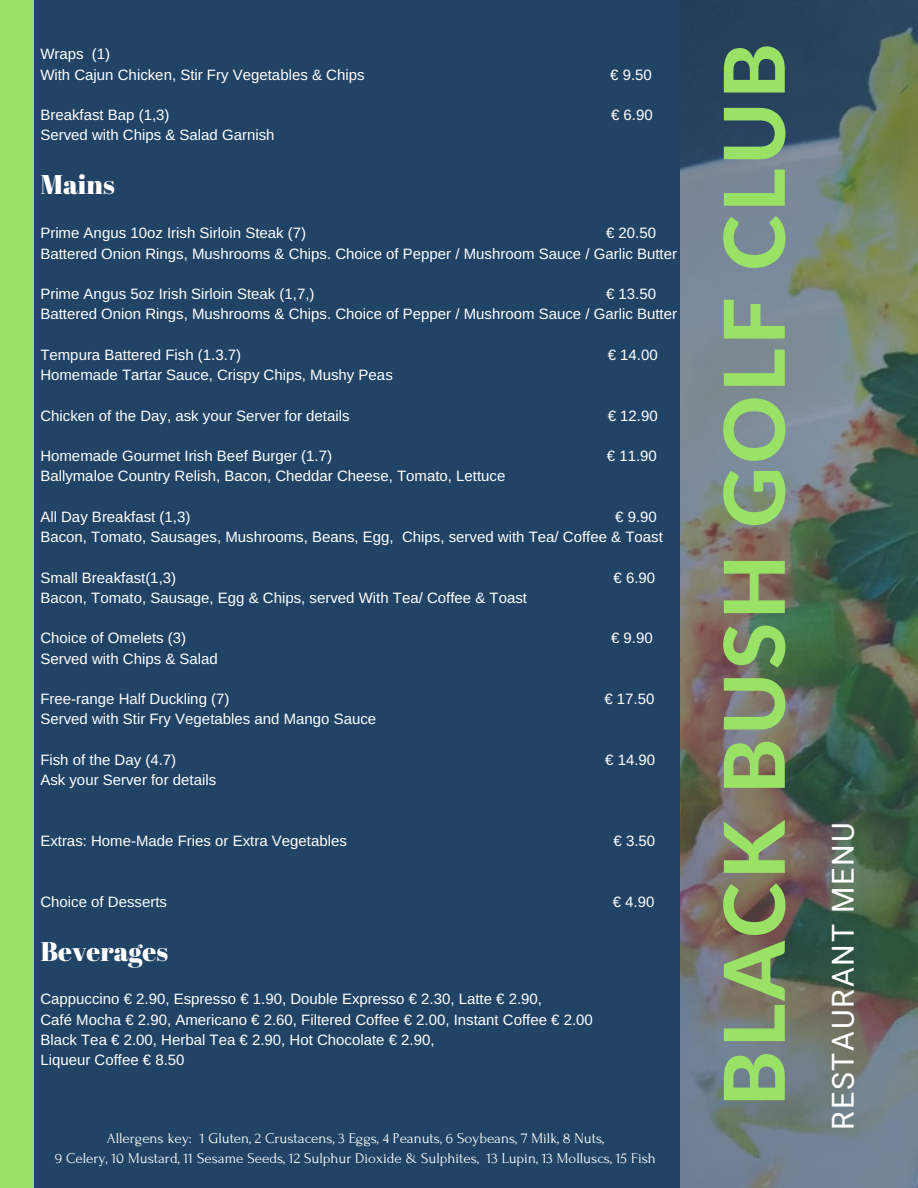
<style>
.page{position:relative;width:918px;height:1188px;background:#214466}
.page>*{position:absolute;margin:0;border:0;box-sizing:border-box;transform-origin:0 0}
.t1{font:800 84px "Lato Latin";letter-spacing:.04em;color:#99e265}
.t2{font:30.3px "Roboto";letter-spacing:.06em;color:#fff}
.t3{font:27px "Abril Fatface";color:#fff}
.t4{font:15px/20.2px "Arimo";color:#fff}
.t5{font:15px/20.2px "Forum";color:#fff;text-align:center}
</style>
<div class="page">
<img style="left:680px;top:0;width:238px;height:1188px">
<div style="left:0;top:0;width:33px;height:1188px;background:#99e265"></div>
<p class="t4" style="left:40px;top:44px;width:326px">Wraps (1)<br>With Cajun Chicken, Stir Fry Vegetables &amp; Chips</p>
<p class="t4" style="left:610px;top:64px;width:43px">€ 9.50</p>
<p class="t4" style="left:40px;top:105px;width:131px">Breakfast Bap (1,3)</p>
<p class="t4" style="left:611px;top:105px;width:43px">€ 6.90</p>
<p class="t4" style="left:40px;top:125px;width:236px">Served with Chips &amp; Salad Garnish</p>
<h3 class="t3" style="left:40px;top:166px;width:76px">Mains</h3>
<p class="t4" style="left:40px;top:223px;width:267px">Prime Angus 10oz Irish Sirloin Steak (7)</p>
<p class="t4" style="left:40px;top:223px;width:638px;text-indent:566px">€ 20.50<br>Battered Onion Rings, Mushrooms &amp; Chips. Choice of Pepper / Mushroom Sauce / Garlic Butter</p>
<p class="t4" style="left:40px;top:284px;width:276px">Prime Angus 5oz Irish Sirloin Steak (1,7,)</p>
<p class="t4" style="left:40px;top:284px;width:638px;text-indent:566px">€ 13.50<br>Battered Onion Rings, Mushrooms &amp; Chips. Choice of Pepper / Mushroom Sauce / Garlic Butter</p>
<p class="t4" style="left:40px;top:344px;width:202px">Tempura Battered Fish (1.3.7)</p>
<p class="t4" style="left:608px;top:344px;width:52px">€ 14.00</p>
<p class="t4" style="left:40px;top:365px;width:354px">Homemade Tartar Sauce, Crispy Chips, Mushy Peas</p>
<p class="t4" style="left:40px;top:405px;width:311px">Chicken of the Day, ask your Server for details</p>
<p class="t4" style="left:608px;top:405px;width:52px">€ 12.90</p>
<p class="t4" style="left:40px;top:446px;width:293px">Homemade Gourmet Irish Beef Burger (1.7)</p>
<p class="t4" style="left:607px;top:446px;width:52px">€ 11.90</p>
<p class="t4" style="left:40px;top:466px;width:467px">Ballymaloe Country Relish, Bacon, Cheddar Cheese, Tomato, Lettuce</p>
<p class="t4" style="left:40px;top:506px;width:151px">All Day Breakfast (1,3)</p>
<p class="t4" style="left:40px;top:506px;width:624px;text-indent:575px">€ 9.90<br>Bacon, Tomato, Sausages, Mushrooms, Beans, Egg, Chips, served with Tea/ Coffee &amp; Toast</p>
<p class="t4" style="left:40px;top:567px;width:137px">Small Breakfast(1,3)</p>
<p class="t4" style="left:614px;top:567px;width:43px">€ 6.90</p>
<p class="t4" style="left:40px;top:587px;width:488px">Bacon, Tomato, Sausage, Egg &amp; Chips, served With Tea/ Coffee &amp; Toast</p>
<p class="t4" style="left:40px;top:628px;width:147px">Choice of Omelets (3)</p>
<p class="t4" style="left:611px;top:628px;width:43px">€ 9.90</p>
<p class="t4" style="left:40px;top:648px;width:179px">Served with Chips &amp; Salad</p>
<p class="t4" style="left:40px;top:689px;width:191px">Free-range Half Duckling (7)</p>
<p class="t4" style="left:604px;top:689px;width:52px">€ 17.50</p>
<p class="t4" style="left:40px;top:709px;width:337px">Served with Stir Fry Vegetables and Mango Sauce</p>
<p class="t4" style="left:40px;top:749px;width:137px">Fish of the Day (4.7)</p>
<p class="t4" style="left:605px;top:749px;width:52px">€ 14.90</p>
<p class="t4" style="left:40px;top:770px;width:177px">Ask your Server for details</p>
<p class="t4" style="left:40px;top:830px;width:308px">Extras: Home-Made Fries or Extra Vegetables</p>
<p class="t4" style="left:614px;top:830px;width:43px">€ 3.50</p>
<p class="t4" style="left:40px;top:891px;width:128px">Choice of Desserts</p>
<p class="t4" style="left:613px;top:891px;width:43px">€ 4.90</p>
<h3 class="t3" style="left:40px;top:932px;width:129px">Beverages</h3>
<p class="t4" style="left:40px;top:989px;width:554px">Cappuccino € 2.90, Espresso € 1.90, Double Expresso € 2.30, Latte € 2.90,<br>Café Mocha € 2.90, Americano € 2.60, Filtered Coffee € 2.00, Instant Coffee € 2.00<br>Black Tea € 2.00, Herbal Tea € 2.90, Hot Chocolate € 2.90,<br>Liqueur Coffee € 8.50</p>
<p class="t5" style="left:55px;top:1128px;width:602px">Allergens key: 1 Gluten, 2 Crustacens, 3 Eggs, 4 Peanuts, 6 Soybeans, 7 Milk, 8 Nuts,<br>9 Celery, 10 Mustard, 11 Sesame Seeds, 12 Sulphur Dioxide &amp; Sulphites, 13 Lupin, 13 Molluscs, 15 Fish</p>
<h1 class="t1" style="left:702px;top:1107px;width:1065px;rotate:-90deg">BLACK BUSH GOLF CLUB</h1>
<h2 class="t2" style="left:826px;top:1130px;width:309px;rotate:-90deg">RESTAURANT MENU</h2>
</div>
